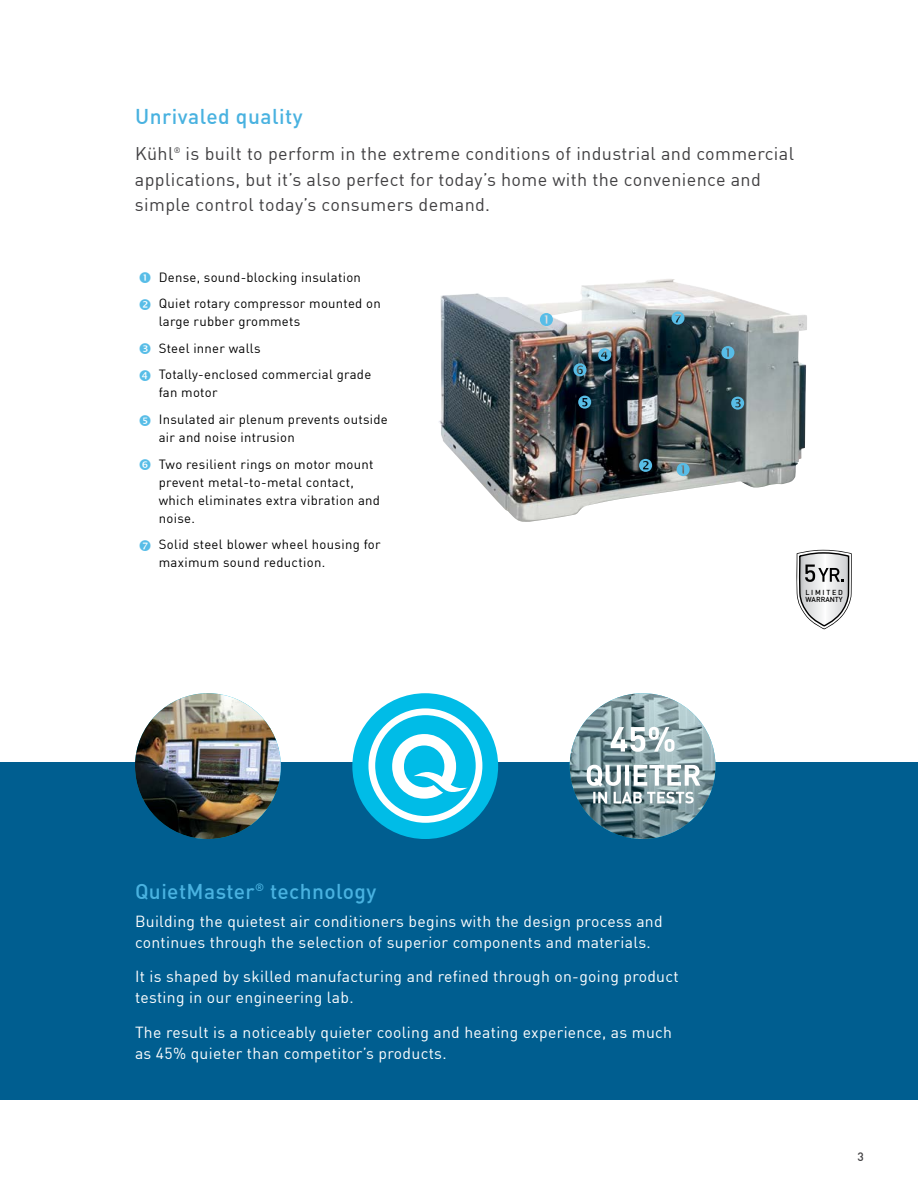
<style>
.page{position:relative;width:918px;height:1188px;background:#fff}
.page>*{position:absolute;margin:0;border:0;box-sizing:border-box;transform-origin:0 0}
.t1{font:500 21px "DIN";letter-spacing:.02em;color:#49b2e0}
.t2{font:18px/25.5px "DIN";letter-spacing:.02em;color:#414042}
.t3{font:15.75px/21px "DIN";letter-spacing:.02em;color:#fff}
.t4{font:13.2px/26.7px "DIN";letter-spacing:.02em;color:#000}
.t5{font:500 12px "DIN";color:#414042}
.t6{font:7.8px "DIN";color:#414042}
.t7{font:500 7.2px/7.2px "DIN";color:#000}
</style>
<div class="page">
<div style="left:0;top:763px;width:918px;height:337px;background:#005e90"></div>
<img style="left:135px;top:693px;width:146px;height:146px;border-radius:73px">
<div style="left:352px;top:693px;width:146px;height:146px;background:#00bce7;border-radius:50%"></div>
<div style="left:368px;top:708px;width:114px;height:115px;border:7px solid #fff;border-radius:50%"></div>
<svg style="left:392px;top:734px;width:76px;height:65px"></svg>
<img style="left:570px;top:693px;width:146px;height:146px">
<svg style="left:587px;top:765px;width:113px;height:39px"></svg>
<svg style="left:611px;top:727px;width:64px;height:25px"></svg>
<svg style="left:796px;top:550px;width:56px;height:79px"></svg>
<img style="left:439px;top:279px;width:368px;height:243px">
<svg style="left:540px;top:313px;width:13px;height:13px"></svg>
<svg style="left:721px;top:346px;width:13px;height:13px"></svg>
<svg style="left:731px;top:397px;width:13px;height:13px"></svg>
<svg style="left:598px;top:348px;width:13px;height:13px"></svg>
<svg style="left:578px;top:396px;width:13px;height:13px"></svg>
<svg style="left:573px;top:363px;width:13px;height:13px"></svg>
<svg style="left:671px;top:312px;width:14px;height:13px"></svg>
<svg style="left:639px;top:459px;width:13px;height:13px"></svg>
<svg style="left:677px;top:463px;width:13px;height:13px"></svg>
<h1 class="t1" style="left:135px;top:103px;width:169px">Unrivaled quality</h1>
<h2 class="t2" style="left:135px;top:140px;width:40px">Kühl</h2>
<p class="t6" style="left:174px;top:145px;width:8px">®</p>
<h2 class="t2" style="left:135px;top:140px;width:661px;text-indent:51px">is built to perform in the extreme conditions of industrial and commercial applications, but it’s also perfect for today’s home with the convenience and simple control today’s consumers demand.</h2>
<p class="t4" style="left:159px;top:263px;width:223px">Dense, sound-blocking insulation<br>Quiet rotary compressor mounted on</p>
<p class="t4" style="left:159px;top:308px;width:214px">large rubber grommets<br>Steel inner walls<br>Totally-enclosed commercial grade</p>
<p class="t4" style="left:159px;top:379px;width:230px">fan motor<br>Insulated air plenum prevents outside</p>
<p class="t4" style="left:159px;top:424px;width:216px">air and noise intrusion<br>Two resilient rings on motor mount</p>
<p class="t4" style="left:159px;top:473px;width:223px;line-height:18px">prevent metal-to-metal contact, which eliminates extra vibration and noise.</p>
<p class="t4" style="left:159px;top:535px;width:223px;line-height:18px">Solid steel blower wheel housing for maximum sound reduction.</p>
<p class="t7" style="left:805px;top:588px;width:39px">LIMITED<br>WARRANTY</p>
<h1 class="t1" style="left:135px;top:878px;width:243px">QuietMaster<sup>®</sup> technology</h1>
<p class="t3" style="left:135px;top:910px;width:529px">Building the quietest air conditioners begins with the design process and continues through the selection of superior components and materials.</p>
<p class="t3" style="left:135px;top:966px;width:545px">It is shaped by skilled manufacturing and refined through on-going product testing in our engineering lab.</p>
<p class="t3" style="left:135px;top:1021px;width:539px">The result is a noticeably quieter cooling and heating experience, as much as 45% quieter than competitor’s products.</p>
<p class="t5" style="left:858px;top:1149px;width:8px">3</p>
</div>
